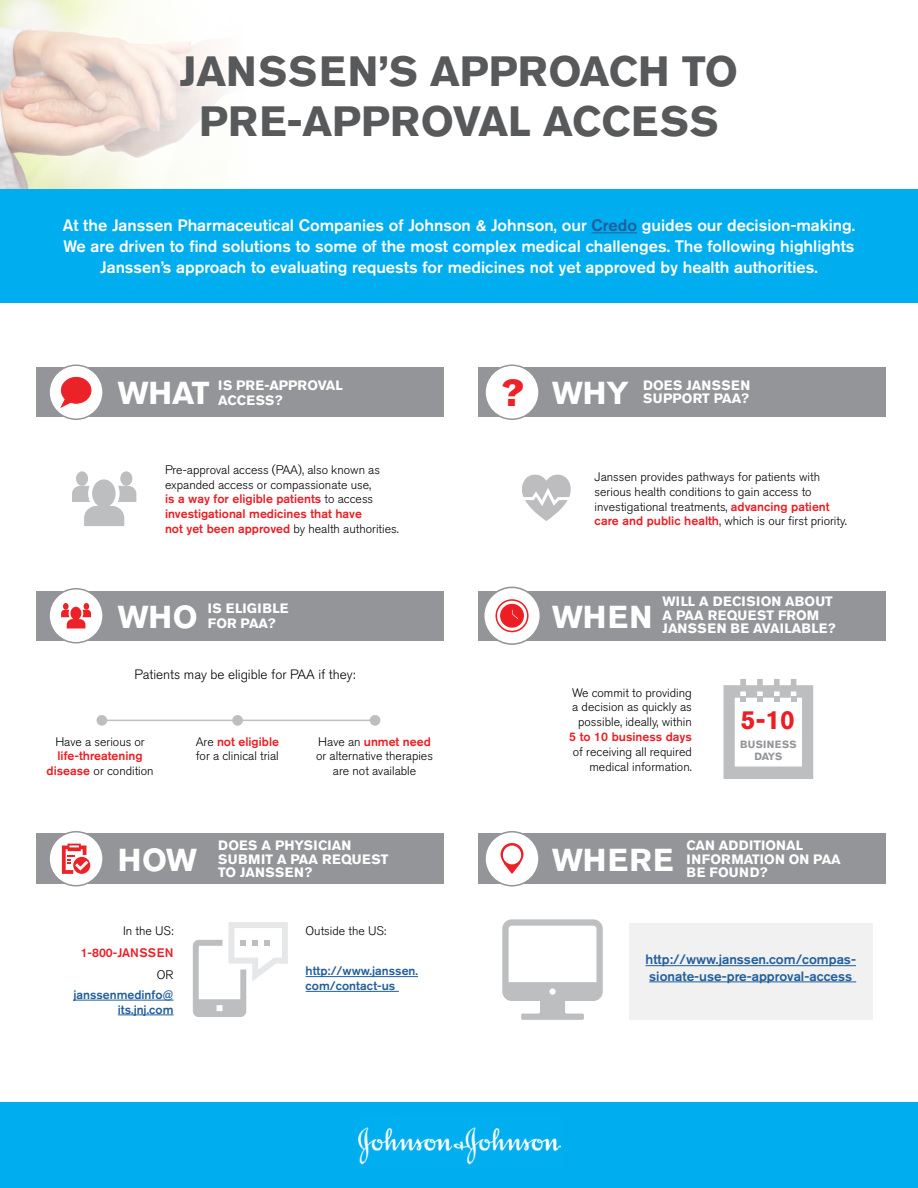
<style>
.page{position:relative;width:918px;height:1188px;background:#fff}
.page>*{position:absolute;margin:0;border:0;box-sizing:border-box;transform-origin:0 0}
.t1{font:700 42px/50.4px "Akzidenz Grotesk BE";color:#58595b;text-align:center}
.t2{font:37.5px "Akzidenz Grotesk BE Super";color:#eb2329}
.t3{font:700 31.5px "Akzidenz Grotesk BE";color:#fff}
.t4{font:700 26.1px "Akzidenz Grotesk BE";color:#ed1d24}
.t5{font:500 16.5px/21px "Akzidenz Grotesk BE";color:#fff;text-align:center}
.t6{font:700 13.5px/13.5px "Akzidenz Grotesk BE";color:#fff}
.t7{font:500 13.5px/16.2px "Akzidenz Grotesk BE";color:#215e9e}
.t8{font:300 13.5px "Akzidenz Grotesk BE";color:#000}
.t9{font:700 13.5px "Akzidenz Grotesk BE";letter-spacing:.02em;color:#fff}
.t10{font:700 13.5px "Akzidenz Grotesk BE";letter-spacing:.04em;color:#fff}
.t11{font:300 12.3px/14.7px "Akzidenz Grotesk BE";color:#000}
.t12{font:500 12.3px/14.7px "Akzidenz Grotesk BE";color:#ed1d24;text-align:center}
.t13{font:500 12.3px/14.7px "Akzidenz Grotesk BE";color:#215e9e}
.t14{font:700 10.35px/12.5px "Akzidenz Grotesk BE";letter-spacing:.03em;color:#939598;text-align:center}
.s1{color:#215e9e}
.s2{font-weight:500;color:#ed1d24}
.s3{font-weight:300;color:#000}
</style>
<div class="page">
<svg style="left:0;top:0;width:224px;height:189px"></svg>
<div style="left:0;top:1102px;width:918px;height:86px;background:#00aeef"></div>
<div style="left:0;top:189px;width:918px;height:114px;background:#00aeef"></div>
<hr style="left:592px;top:232px;width:45px;height:1px;background:#215e9e">
<img style="left:358px;top:1127px;width:203px;height:38px">
<div style="left:37px;top:834px;width:407px;height:50px;background:#939598"></div>
<div style="left:49px;top:832px;width:54px;height:54px;background:#fff;border-radius:50%"></div>
<div style="left:48px;top:831px;width:56px;height:55px;border:2px solid #939598;border-radius:50%"></div>
<svg style="left:193px;top:922px;width:95px;height:95px"></svg>
<div style="left:37px;top:591px;width:407px;height:49px;background:#939598"></div>
<div style="left:49px;top:589px;width:54px;height:54px;background:#fff;border-radius:50%"></div>
<div style="left:48px;top:588px;width:56px;height:56px;border:2px solid #939598;border-radius:50%"></div>
<div style="left:37px;top:368px;width:407px;height:49px;background:#939598"></div>
<div style="left:49px;top:365px;width:54px;height:54px;background:#fff;border-radius:50%"></div>
<div style="left:48px;top:364px;width:56px;height:56px;border:2px solid #939598;border-radius:50%"></div>
<div style="left:479px;top:591px;width:407px;height:49px;background:#939598"></div>
<div style="left:484px;top:587px;width:56px;height:57px;background:#fff;border-radius:50%"></div>
<div style="left:483px;top:587px;width:58px;height:58px;border:2px solid #939598;border-radius:50%"></div>
<svg style="left:724px;top:679px;width:89px;height:100px"></svg>
<div style="left:479px;top:834px;width:407px;height:50px;background:#939598"></div>
<div style="left:485px;top:832px;width:54px;height:54px;background:#fff;border-radius:50%"></div>
<div style="left:484px;top:831px;width:56px;height:55px;border:2px solid #939598;border-radius:50%"></div>
<svg style="left:500px;top:843px;width:24px;height:31px"></svg>
<div style="left:503px;top:846px;width:18px;height:18px;background:#fff;border-radius:50%"></div>
<div style="left:629px;top:923px;width:243px;height:97px;background:#f1f1f2"></div>
<svg style="left:502px;top:919px;width:101px;height:101px"></svg>
<div style="left:479px;top:368px;width:407px;height:49px;background:#939598"></div>
<div style="left:485px;top:365px;width:54px;height:54px;background:#fff;border-radius:50%"></div>
<div style="left:484px;top:364px;width:56px;height:56px;border:2px solid #939598;border-radius:50%"></div>
<hr style="left:101px;top:720px;width:270px;height:1px;background:#bcbec0">
<div style="left:97px;top:715px;width:10px;height:11px;background:#bcbec0;border-radius:50%"></div>
<div style="left:232px;top:715px;width:11px;height:11px;background:#bcbec0;border-radius:50%"></div>
<div style="left:370px;top:715px;width:10px;height:11px;background:#bcbec0;border-radius:50%"></div>
<svg style="left:62px;top:844px;width:28px;height:30px"></svg>
<svg style="left:61px;top:603px;width:30px;height:25px"></svg>
<svg style="left:61px;top:377px;width:30px;height:31px"></svg>
<div style="left:66px;top:380px;width:20px;height:21px;background:#eb2329;border-radius:50%"></div>
<div style="left:66px;top:380px;width:21px;height:22px;border:2px solid #eb2329;border-radius:50%"></div>
<svg style="left:495px;top:599px;width:34px;height:34px"></svg>
<svg style="left:522px;top:475px;width:49px;height:46px"></svg>
<div style="left:120px;top:471px;width:12px;height:15px;background:#bcbec0;border-radius:50%"></div>
<div style="left:76px;top:471px;width:12px;height:15px;background:#bcbec0;border-radius:50%"></div>
<svg style="left:72px;top:479px;width:64px;height:47px"></svg>
<hr style="left:306px;top:976px;width:112px;height:1px;background:#215e9e">
<hr style="left:306px;top:991px;width:93px;height:1px;background:#215e9e">
<hr style="left:73px;top:1000px;width:101px;height:1px;background:#215e9e">
<hr style="left:118px;top:1015px;width:56px;height:1px;background:#215e9e">
<hr style="left:646px;top:965px;width:210px;height:1px;background:#215e9e">
<hr style="left:649px;top:982px;width:207px;height:1px;background:#215e9e">
<h1 class="t1" style="left:180px;top:46px;width:560px">JANSSEN’S APPROACH TO<br>PRE-APPROVAL ACCESS</h1>
<p class="t5" style="left:63px;top:215px;width:794px">At the Janssen Pharmaceutical Companies of Johnson &amp; Johnson, our <span class="s1">Credo</span> guides our decision-making.<br>We are driven to find solutions to some of the most complex medical challenges. The following highlights<br>Janssen’s approach to evaluating requests for medicines not yet approved by health authorities.</p>
<h3 class="t3" style="left:118px;top:375px;width:93px">WHAT</h3>
<p class="t6" style="left:218px;top:378px;width:126px">IS PRE-APPROVAL</p>
<p class="t6" style="left:218px;top:393px;width:66px">ACCESS?</p>
<p class="t11" style="left:165px;top:462px;width:235px">Pre-approval access (PAA), also known as expanded access or compassionate use,<br><span class="s2">is a way for eligible patients</span> to access <span class="s2">investigational medicines that have<br>not yet been approved</span> by health authorities.</p>
<h3 class="t3" style="left:118px;top:598px;width:82px">WHO</h3>
<p class="t10" style="left:208px;top:601px;width:82px">IS ELIGIBLE</p>
<p class="t6" style="left:208px;top:617px;width:70px">FOR PAA?</p>
<p class="t8" style="left:135px;top:667px;width:223px">Patients may be eligible for PAA if they:</p>
<p class="t11" style="left:55px;top:734px;width:91px">Have a serious or</p>
<p class="t12" style="left:47px;top:749px;width:109px">life-threatening disease <span class="s3">or condition</span></p>
<p class="t11" style="left:196px;top:734px;width:85px">Are <span class="s2">not eligible </span>for a clinical trial</p>
<p class="t11" style="left:316px;top:734px;width:118px;text-align:center">Have an <span class="s2">unmet need </span>or alternative therapies are not available</p>
<h3 class="t3" style="left:118px;top:841px;width:81px">HOW</h3>
<p class="t6" style="left:218px;top:839px;width:172px">DOES A PHYSICIAN<br>SUBMIT A PAA REQUEST</p>
<p class="t9" style="left:218px;top:865px;width:95px">TO JANSSEN?</p>
<p class="t11" style="left:123px;top:924px;width:52px">In the US:</p>
<p class="t11" style="left:306px;top:924px;width:82px">Outside the US:</p>
<p class="t11" style="left:157px;top:967px;width:18px">OR</p>
<p class="t12" style="left:81px;top:945px;width:94px">1-800-JANSSEN</p>
<p class="t13" style="left:306px;top:963px;width:114px">http://www.janssen. com/contact-us</p>
<p class="t13" style="left:73px;top:987px;width:102px;text-align:right">janssenmedinfo@ its.jnj.com</p>
<h2 class="t2" style="left:501px;top:371px;width:24px">?</h2>
<p class="t9" style="left:643px;top:377px;width:109px">DOES JANSSEN</p>
<h3 class="t3" style="left:552px;top:375px;width:78px">WHY</h3>
<p class="t6" style="left:643px;top:392px;width:107px">SUPPORT PAA?</p>
<p class="t11" style="left:595px;top:470px;width:254px">Janssen provides pathways for patients with serious health conditions to gain access to investigational treatments, <span class="s2">advancing patient care and public health</span>, which is our first priority.</p>
<h3 class="t3" style="left:552px;top:598px;width:102px">WHEN</h3>
<p class="t6" style="left:663px;top:595px;width:172px">WILL A DECISION ABOUT<br>A PAA REQUEST FROM</p>
<p class="t6" style="left:663px;top:622px;width:175px">JANSSEN BE AVAILABLE?</p>
<p class="t11" style="left:572px;top:685px;width:121px;text-align:center">We commit to providing a decision as quickly as possible, ideally, within</p>
<p class="t12" style="left:569px;top:729px;width:124px">5 to 10 business days</p>
<p class="t11" style="left:573px;top:744px;width:120px;text-align:right">of receiving all required medical information.</p>
<h3 class="t4" style="left:741px;top:705px;width:55px">5-10</h3>
<p class="t14" style="left:740px;top:738px;width:58px">BUSINESS<br>DAYS</p>
<h3 class="t3" style="left:552px;top:841px;width:123px">WHERE</h3>
<p class="t6" style="left:687px;top:839px;width:156px">CAN ADDITIONAL<br>INFORMATION ON PAA</p>
<p class="t6" style="left:687px;top:866px;width:83px">BE FOUND?</p>
<p class="t7" style="left:646px;top:951px;width:212px">http://www.janssen.com/compas&shy;sionate-use-pre-approval-access</p>
</div>
